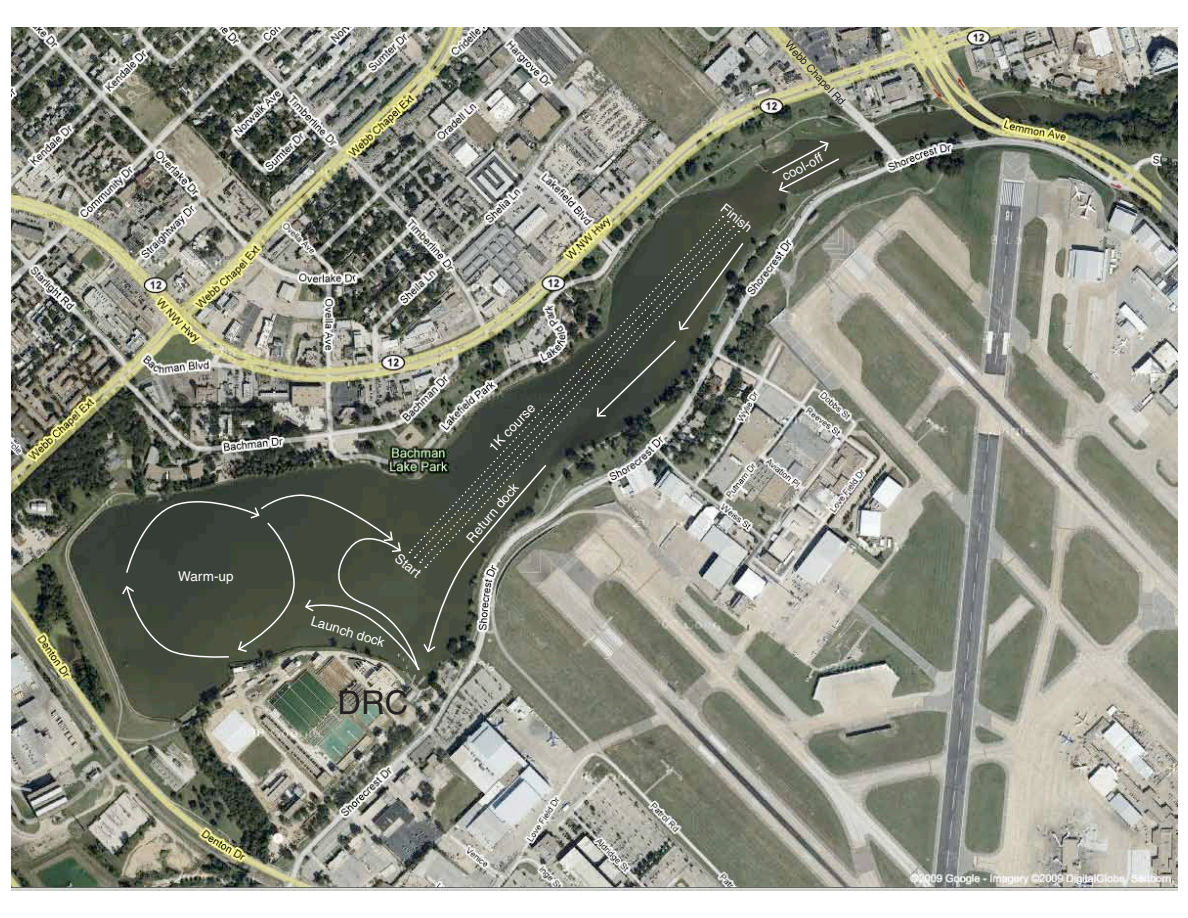
<style>
.page{position:relative;width:1188px;height:918px;background:#fff}
.page>*{position:absolute;margin:0;border:0;box-sizing:border-box;transform-origin:0 0}
.t1{font:32.7px "Helvetica";color:#231f20}
.t2{font:13.5px "Helvetica";color:#fff}
.t3{font:10.95px "Helvetica";color:#231f20}
</style>
<div class="page">
<img style="left:11px;top:28px;width:1167px;height:862px">
<svg style="left:737px;top:241px;width:8px;height:91px"></svg>
<svg style="left:770px;top:140px;width:71px;height:54px;background:#5d6053"></svg>
<svg style="left:409px;top:218px;width:313px;height:246px;background:#84867b"></svg>
<img style="left:414px;top:223px;width:308px;height:241px">
<img style="left:419px;top:228px;width:313px;height:236px">
<svg style="left:425px;top:233px;width:312px;height:335px;background:#75786e"></svg>
<svg style="left:722px;top:216px;width:17px;height:16px"></svg>
<svg style="left:121px;top:464px;width:426px;height:208px;background:#52574b"></svg>
<p class="t2" style="left:178px;top:568px;width:57px">Warm-up</p>
<p class="t2" style="left:402px;top:551px;width:31px;rotate:39deg">Start</p>
<p class="t2" style="left:314px;top:613px;width:78px;rotate:17deg">Launch dock</p>
<h1 class="t1" style="left:338px;top:683px;width:72px">DRC</h1>
<p class="t2" style="left:486px;top:444px;width:62px;rotate:-47deg">1K course</p>
<p class="t2" style="left:463px;top:535px;width:74px;rotate:-50deg">Return dock</p>
<p class="t2" style="left:728px;top:201px;width:38px;rotate:39deg">Finish</p>
<p class="t3" style="left:792px;top:38px;width:87px;rotate:47deg">Webb Chapel Rd.</p>
<p class="t2" style="left:779px;top:170px;width:46px;rotate:-28deg">cool-off</p>
</div>
